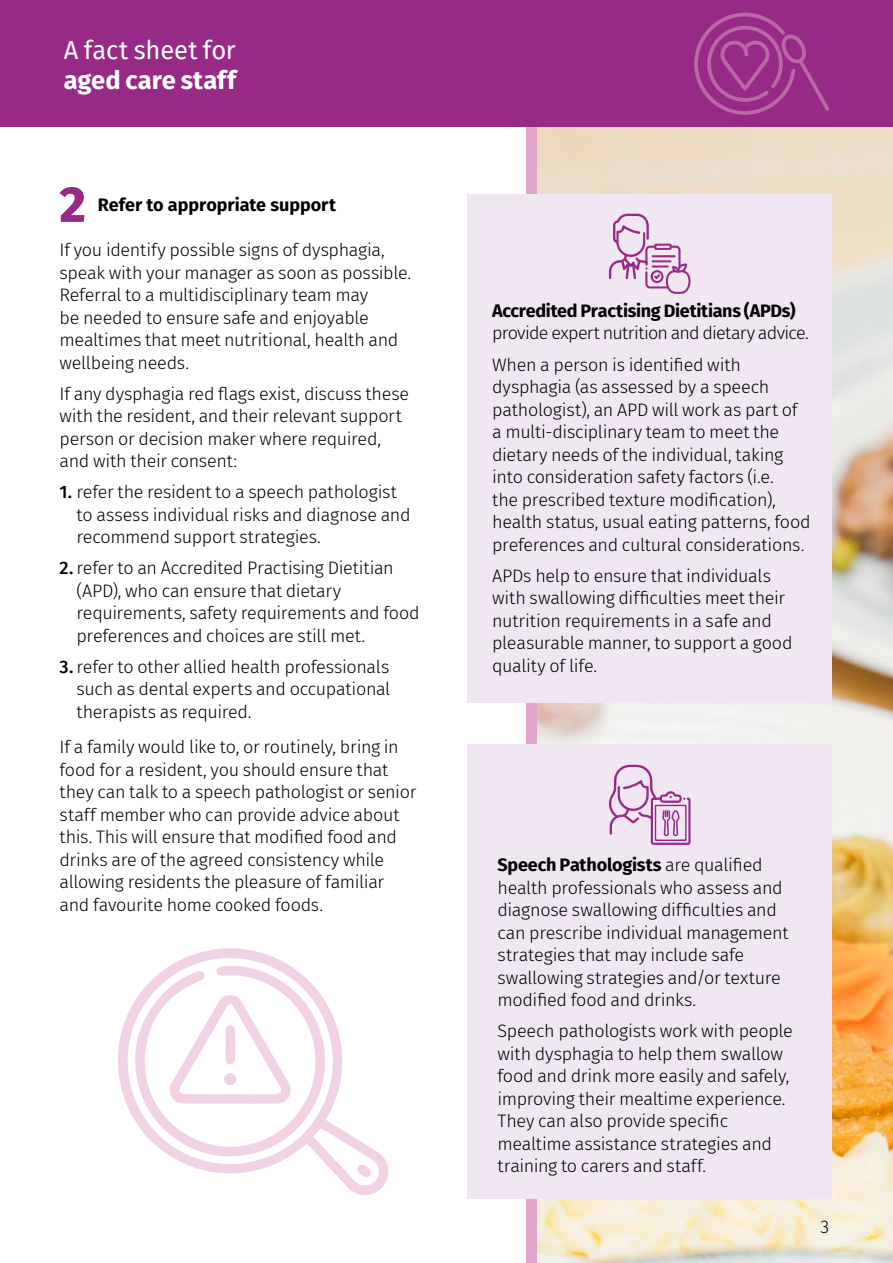
<style>
.page{position:relative;width:893px;height:1263px;background:#fff}
.page>*{position:absolute;margin:0;border:0;box-sizing:border-box;transform-origin:0 0}
.t1{font:800 50.4px "Fira Sans";color:#962a86}
.t2{font:25.5px "Fira Sans";letter-spacing:-.005em;color:#fff}
.t3{font:700 25.5px "Fira Sans";color:#fff}
.Body_text{font:300 18px/22.5px "Fira Sans";letter-spacing:-.02em;color:#000}
.Body_text-2{font:300 18px/22.5px "Fira Sans";letter-spacing:-.04em;color:#000}
.t4{font:700 18px "Fira Sans";color:#000}
.s1{font-weight:500}
.s2{font-weight:700}
</style>
<div class="page">
<img style="left:537px;top:127px;width:356px;height:1136px">
<div style="left:468px;top:744px;width:364px;height:454px;background:#f0e7f3"></div>
<svg style="left:609px;top:765px;width:82px;height:80px"></svg>
<div style="left:468px;top:195px;width:364px;height:508px;background:#f0e7f3"></div>
<svg style="left:609px;top:214px;width:82px;height:80px"></svg>
<svg style="left:118px;top:948px;width:271px;height:247px"></svg>
<svg style="left:357px;top:1164px;width:14px;height:13px"></svg>
<svg style="left:130px;top:965px;width:197px;height:195px"></svg>
<div style="left:224px;top:1073px;width:12px;height:12px;background:#f0d2e4;border-radius:50%"></div>
<div style="left:0;top:0;width:893px;height:127px;background:#962a86"></div>
<svg style="left:694px;top:13px;width:135px;height:102px"></svg>
<h2 class="t2" style="left:64px;top:31px;width:174px">A fact sheet for</h2>
<h2 class="t3" style="left:64px;top:58px;width:174px">aged care staff</h2>
<h4 class="t1" style="left:59px;top:160px;width:28px">2</h4>
<h4 class="t4" style="left:98px;top:190px;width:240px">Refer to appropriate support</h4>
<p class="Body_text" style="left:60px;top:239px;width:353px">If you identify possible signs of dysphagia, speak with your manager as soon as possible.<br>Referral to a multidisciplinary team may<br>be needed to ensure safe and enjoyable mealtimes that meet nutritional, health and wellbeing needs.</p>
<p class="Body_text" style="left:60px;top:382px;width:351px">If any dysphagia red flags exist, discuss these with the resident, and their relevant support person or decision maker where required, and with their consent:</p>
<p class="Body_text" style="left:77px;top:481px;width:336px;text-indent:-17px"><span class="s1">1.</span> refer the resident to a speech pathologist to assess individual risks and diagnose and recommend support strategies.</p>
<p class="Body_text" style="left:77px;top:557px;width:345px;text-indent:-17px"><span class="s1">2.</span> refer to an Accredited Practising Dietitian (APD), who can ensure that dietary requirements, safety requirements and food preferences and choices are still met.</p>
<p class="Body_text" style="left:77px;top:655px;width:315px;text-align:justify;text-indent:-17px"><span class="s1">3.</span> refer to other allied health professionals such as dental experts and occupational therapists as required.</p>
<p class="Body_text" style="left:60px;top:736px;width:358px">If a family would like to, or routinely, bring in food for a resident, you should ensure that they can talk to a speech pathologist or senior staff member who can provide advice about this. This will ensure that modified food and drinks are of the agreed consistency while allowing residents the pleasure of familiar and favourite home cooked foods.</p>
<p class="Body_text-2" style="left:492px;top:299px;width:318px"><span class="s2">Accredited Practising Dietitians (APDs) </span>provide expert nutrition and dietary advice.</p>
<p class="Body_text" style="left:492px;top:353px;width:320px">When a person is identified with dysphagia (as assessed by a speech pathologist), an APD will work as part of a multi-disciplinary team to meet the dietary needs of the individual, taking into consideration safety factors (i.e.<br>the prescribed texture modification), health status, usual eating patterns, food preferences and cultural considerations.</p>
<p class="Body_text" style="left:492px;top:564px;width:302px">APDs help to ensure that individuals with swallowing difficulties meet their nutrition requirements in a safe and pleasurable manner, to support a good quality of life.</p>
<p class="Body_text" style="left:497px;top:853px;width:293px"><span class="s2">Speech Pathologists</span> are qualified health professionals who assess and diagnose swallowing difficulties and can prescribe individual management strategies that may include safe swallowing strategies and/or texture modified food and drinks.</p>
<p class="Body_text" style="left:497px;top:1019px;width:297px">Speech pathologists work with people with dysphagia to help them swallow food and drink more easily and safely, improving their mealtime experience.<br>They can also provide specific mealtime assistance strategies and training to carers and staff.</p>
<p class="Body_text" style="left:820px;top:1215px;width:10px">3</p>
</div>
